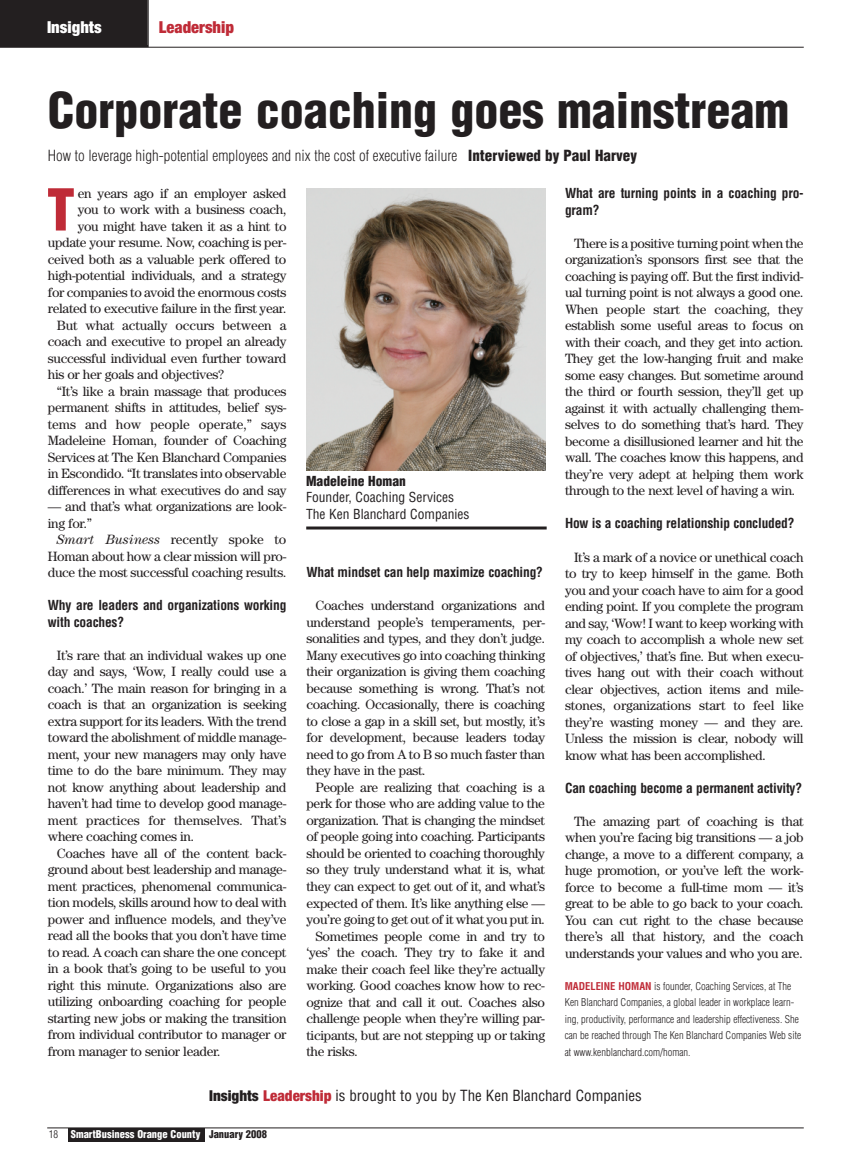
<style>
.page{position:relative;width:851px;height:1175px;background:#fff}
.page>*{position:absolute;margin:0;border:0;box-sizing:border-box;transform-origin:0 0}
.t1{font:900 condensed 56.25px "Helvetica";color:#bf2b37}
.t2{font:900 condensed 48px "Helvetica";color:#231f20}
.t3{font:900 condensed 16.5px "Helvetica Neue";color:#bf2b37}
.t4{font:900 condensed 16.5px "Helvetica Neue";color:#fff}
.t5{font:300 condensed 15px "Helvetica";color:#231f20}
.t6{font:condensed 15px "Helvetica";color:#231f20}
.t7{font:13.5px/16.5px "Century";letter-spacing:-.025em;color:#231f20;text-align:justify}
.t8{font:700 condensed 13.5px/16.5px "Helvetica";letter-spacing:-.015em;color:#231f20}
.t9{font:condensed 13.5px/16.2px "Helvetica";color:#231f20}
.t10{font:13.5px "Century";letter-spacing:-.005em;color:#231f20}
.t11{font:900 condensed 13.5px "Helvetica";color:#231f20}
.t12{font:300 condensed 10.5px/16.5px "Helvetica";color:#231f20}
.t13{font:900 condensed 10.5px "Helvetica";color:#fff}
.s1{font-weight:900}
.s2{font-style:italic}
.s3{font-weight:700;color:#bf2b37}
.s4{font-family:"Helvetica Neue";font-weight:900}
.s5{font-family:"Helvetica Neue";font-weight:900;color:#bf2b37}
.s6{font-weight:300;color:#231f20}
.s7{color:#231f20}
</style>
<div class="page">
<div style="left:68px;top:1127px;width:136px;height:14px;background:#231f20"></div>
<hr style="left:47px;top:1127px;width:756px;height:1px;background:#231f20">
<div style="left:0;top:0;width:149px;height:47px;background:#231f20"></div>
<hr style="left:0;top:47px;width:803px;height:1px;background:#231f20">
<img style="left:306px;top:189px;width:239px;height:281px">
<hr style="left:306px;top:526px;width:240px;height:3px;background:#231f20">
<p class="t4" style="left:47px;top:22px;width:56px">Insights</p>
<p class="t3" style="left:159px;top:22px;width:77px">Leadership</p>
<h2 class="t2" style="left:48px;top:83px;width:742px">Corporate coaching goes mainstream</h2>
<p class="t5" style="left:48px;top:147px;width:590px">How to leverage high-potential employees and nix the cost of executive failure <span class="s1">Interviewed by Paul Harvey</span></p>
<h1 class="t1" style="left:47px;top:178px;width:30px">T</h1>
<p class="t7" style="left:78px;top:186px;width:210px">en years ago if an employer asked</p>
<p class="t7" style="left:78px;top:202px;width:210px">you to work with a business coach,</p>
<p class="t7" style="left:78px;top:219px;width:210px">you might have taken it as a hint to</p>
<p class="t7" style="left:48px;top:235px;width:240px">update your resume. Now, coaching is per-</p>
<p class="t7" style="left:48px;top:252px;width:240px">ceived both as a valuable perk offered to</p>
<p class="t7" style="left:48px;top:268px;width:240px">high-potential individuals, and a strategy</p>
<p class="t7" style="left:48px;top:285px;width:240px">for companies to avoid the enormous costs</p>
<p class="t7" style="left:48px;top:301px;width:240px">related to executive failure in the first year.</p>
<p class="t7" style="left:57px;top:318px;width:231px">But what actually occurs between a</p>
<p class="t7" style="left:48px;top:334px;width:240px">coach and executive to propel an already</p>
<p class="t7" style="left:48px;top:351px;width:240px">successful individual even further toward</p>
<p class="t7" style="left:48px;top:367px;width:178px">his or her goals and objectives?</p>
<p class="t7" style="left:57px;top:384px;width:231px">“It’s like a brain massage that produces</p>
<p class="t7" style="left:48px;top:400px;width:240px">permanent shifts in attitudes, belief sys-</p>
<p class="t10" style="left:48px;top:419px;width:240px">tems and how people operate,” says</p>
<p class="t7" style="left:48px;top:433px;width:240px">Madeleine Homan, founder of Coaching</p>
<p class="t7" style="left:48px;top:450px;width:240px">Services at The Ken Blanchard Companies</p>
<p class="t7" style="left:48px;top:466px;width:240px">in Escondido. “It translates into observable</p>
<p class="t7" style="left:48px;top:483px;width:240px">differences in what executives do and say</p>
<p class="t7" style="left:48px;top:499px;width:240px">— and that’s what organizations are look&shy;ing for.”</p>
<p class="t7" style="left:48px;top:532px;width:240px;text-indent:9px"><span class="s2">Smart Business</span> recently spoke to Homan about how a clear mission will pro&shy;duce the most successful coaching results.</p>
<p class="t8" style="left:48px;top:597px;width:240px">Why are leaders and organizations working with coaches?</p>
<p class="t7" style="left:48px;top:648px;width:240px;text-indent:9px">It’s rare that an individual wakes up one day and says, ‘Wow, I really could use a coach.’ The main reason for bringing in a coach is that an organization is seeking extra support for its leaders. With the trend toward the abolishment of middle manage&shy;ment, your new managers may only have time to do the bare minimum. They may not know anything about leadership and haven’t had time to develop good manage&shy;ment practices for themselves. That’s where coaching comes in.</p>
<p class="t7" style="left:48px;top:846px;width:240px;text-indent:9px">Coaches have all of the content back&shy;ground about best leadership and manage&shy;ment practices, phenomenal communica&shy;tion models, skills around how to deal with power and influence models, and they’ve read all the books that you don’t have time to read. A coach can share the one concept in a book that’s going to be useful to you right this minute. Organizations also are utilizing onboarding coaching for people starting new jobs or making the transition from individual contributor to manager or from manager to senior leader.</p>
<p class="t11" style="left:306px;top:473px;width:101px">Madeleine Homan</p>
<p class="t9" style="left:306px;top:489px;width:165px">Founder, Coaching Services<br>The Ken Blanchard Companies</p>
<p class="t8" style="left:306px;top:564px;width:238px">What mindset can help maximize coaching?</p>
<p class="t7" style="left:306px;top:598px;width:240px;text-indent:9px">Coaches understand organizations and understand people’s temperaments, per&shy;sonalities and types, and they don’t judge.<br>Many executives go into coaching thinking their organization is giving them coaching because something is wrong. That’s not coaching. Occasionally, there is coaching to close a gap in a skill set, but mostly, it’s for development, because leaders today need to go from A to B so much faster than they have in the past.</p>
<p class="t7" style="left:315px;top:780px;width:231px">People are realizing that coaching is a</p>
<p class="t7" style="left:306px;top:796px;width:240px">perk for those who are adding value to the</p>
<p class="t7" style="left:306px;top:813px;width:240px">organization. That is changing the mindset</p>
<p class="t7" style="left:306px;top:829px;width:240px">of people going into coaching. Participants</p>
<p class="t7" style="left:306px;top:846px;width:240px">should be oriented to coaching thoroughly</p>
<p class="t7" style="left:306px;top:862px;width:240px">so they truly understand what it is, what</p>
<p class="t7" style="left:306px;top:879px;width:240px">they can expect to get out of it, and what’s</p>
<p class="t7" style="left:306px;top:895px;width:240px">expected of them. It’s like anything else —</p>
<p class="t7" style="left:306px;top:912px;width:240px">you’re going to get out of it what you put in.</p>
<p class="t7" style="left:315px;top:928px;width:231px">Sometimes people come in and try to</p>
<p class="t7" style="left:306px;top:945px;width:240px">‘yes’ the coach. They try to fake it and</p>
<p class="t7" style="left:306px;top:961px;width:240px">make their coach feel like they’re actually</p>
<p class="t7" style="left:306px;top:978px;width:240px">working. Good coaches know how to rec-</p>
<p class="t7" style="left:306px;top:994px;width:240px">ognize that and call it out. Coaches also</p>
<p class="t7" style="left:306px;top:1011px;width:240px">challenge people when they’re willing par-</p>
<p class="t7" style="left:306px;top:1027px;width:240px">ticipants, but are not stepping up or taking</p>
<p class="t7" style="left:306px;top:1044px;width:53px">the risks.</p>
<p class="t8" style="left:565px;top:185px;width:240px">What are turning points in a coaching pro&shy;gram?</p>
<p class="t7" style="left:565px;top:236px;width:240px;text-indent:9px">There is a positive turning point when the organization’s sponsors first see that the coaching is paying off. But the first individ&shy;ual turning point is not always a good one.<br>When people start the coaching, they establish some useful areas to focus on with their coach, and they get into action.<br>They get the low-hanging fruit and make some easy changes. But sometime around the third or fourth session, they’ll get up against it with actually challenging them&shy;selves to do something that’s hard. They become a disillusioned learner and hit the wall. The coaches know this happens, and they’re very adept at helping them work through to the next level of having a win.</p>
<p class="t8" style="left:565px;top:515px;width:231px">How is a coaching relationship concluded?</p>
<p class="t7" style="left:565px;top:550px;width:240px;text-indent:9px">It’s a mark of a novice or unethical coach to try to keep himself in the game. Both you and your coach have to aim for a good ending point. If you complete the program and say, ‘Wow! I want to keep working with my coach to accomplish a whole new set of objectives,’ that’s fine. But when execu&shy;tives hang out with their coach without clear objectives, action items and mile&shy;stones, organizations start to feel like they’re wasting money — and they are.<br>Unless the mission is clear, nobody will know what has been accomplished.</p>
<p class="t8" style="left:565px;top:779px;width:238px">Can coaching become a permanent activity?</p>
<p class="t7" style="left:565px;top:814px;width:240px;text-indent:9px">The amazing part of coaching is that when you’re facing big transitions — a job change, a move to a different company, a huge promotion, or you’ve left the work&shy;force to become a full-time mom — it’s great to be able to go back to your coach.<br>You can cut right to the chase because there’s all that history, and the coach understands your values and who you are.</p>
<p class="t12" style="left:564px;top:977px;width:238px"><span class="s3">MADELEINE HOMAN</span> is founder, Coaching Services, at The Ken Blanchard Companies, a global leader in workplace learn&shy;ing, productivity, performance and leadership effectiveness. She can be reached through The Ken Blanchard Companies Web site at www.kenblanchard.com/homan.</p>
<p class="t6" style="left:209px;top:1086px;width:434px"><span class="s4">Insights</span> <span class="s5">Leadership</span> is brought to you by The Ken Blanchard Companies</p>
<p class="t13" style="left:49px;top:1128px;width:220px"><span class="s6">18</span> SmartBusiness Orange County <span class="s7">January 2008</span></p>
</div>
